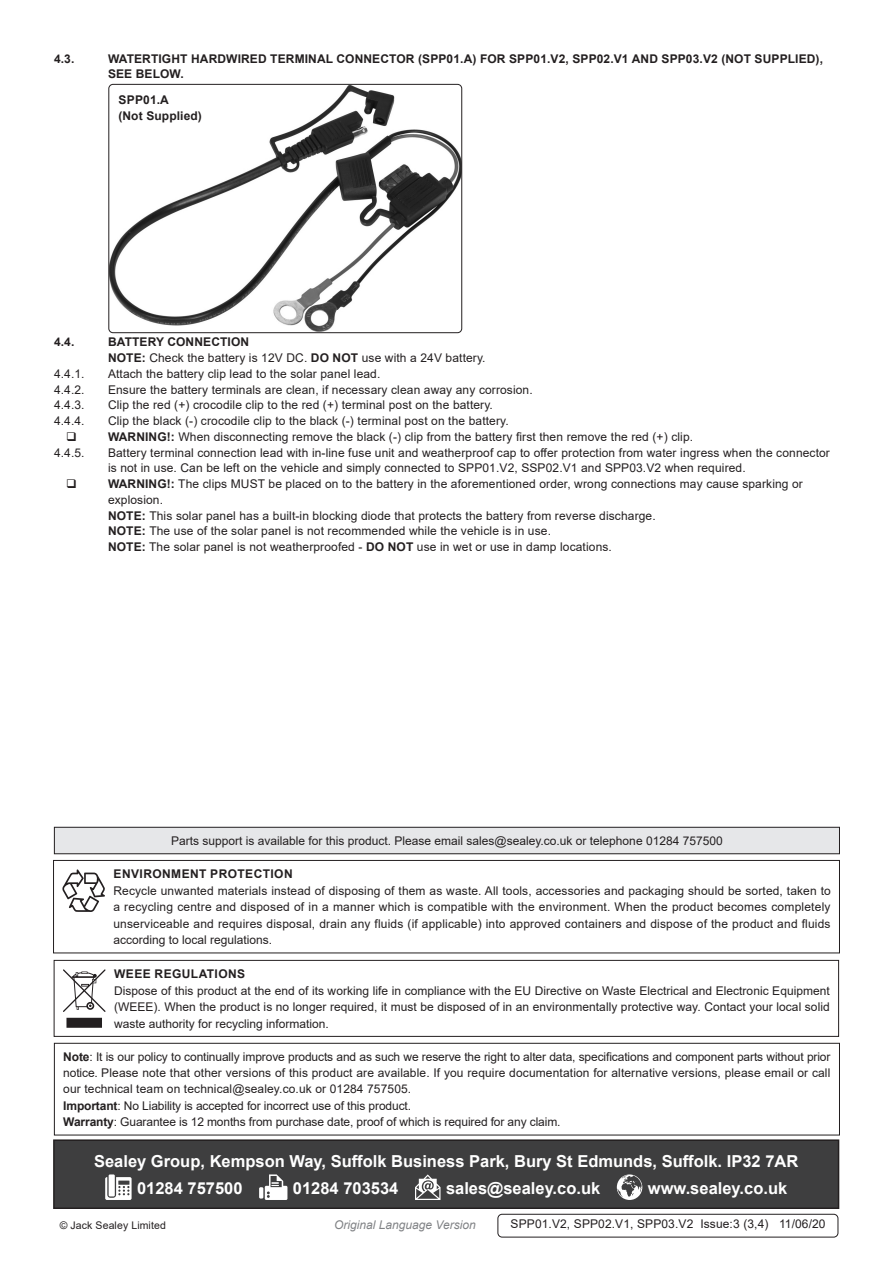
<style>
.page{position:relative;width:893px;height:1263px;background:#fff}
.page>*{position:absolute;margin:0;border:0;box-sizing:border-box;transform-origin:0 0}
.Footer_Contact_Infor{font:700 16.5px "Arial";color:#fff}
.Enviroment_Protectio{font:12px/16.5px "Arial";letter-spacing:.01em;color:#231f20}
.Important_Notificati{font:12px/16px "Arial";letter-spacing:-.01em;color:#231f20;text-align:justify}
.Body{font:12px "Arial";letter-spacing:.01em;color:#231f20}
.Weee_Regulation_Body{font:12px/16.5px "Arial";color:#231f20;text-align:justify}
.Enviroment_Protectio-2{font:700 12px/15.8px "Arial";letter-spacing:.01em;color:#231f20}
.Parts_Support_Body{font:12px "Arial";color:#231f20}
.Body__Footer{font:12px "Arial";letter-spacing:.01em;color:#231f20}
.t1{font:italic 12px "Arial";color:#808285}
.Enviroment_Protectio-3{font:700 12px "Arial";letter-spacing:.035em;color:#231f20}
.Body-2{font:700 12px "Arial";letter-spacing:.01em;color:#231f20}
.Weee_Regulation_Head{font:700 12px "Arial";letter-spacing:.035em;color:#231f20}
.Body__Justified__7pt{font:10.5px "Arial";letter-spacing:.01em;color:#231f20}
.s1{font-weight:700}
</style>
<div class="page">
<div style="left:54px;top:1140px;width:784px;height:68px;background:#3e3e3f"></div>
<svg style="left:105px;top:1177px;width:27px;height:23px"></svg>
<div style="left:109px;top:1174px;width:6px;height:22px;background:#fff"></div>
<svg style="left:259px;top:1187px;width:4px;height:11px"></svg>
<svg style="left:265px;top:1174px;width:22px;height:26px"></svg>
<svg style="left:415px;top:1174px;width:25px;height:26px"></svg>
<svg style="left:617px;top:1174px;width:25px;height:26px"></svg>
<div style="left:53px;top:1139px;width:786px;height:70px;border:2px solid #231f20"></div>
<div style="left:53px;top:860px;width:787px;height:93px;border:1px solid #231f20"></div>
<svg style="left:62px;top:869px;width:43px;height:43px"></svg>
<div style="left:54px;top:960px;width:785px;height:77px;border:1px solid #231f20"></div>
<div style="left:67px;top:1018px;width:34px;height:9px;background:#231f20"></div>
<div style="left:66px;top:1018px;width:36px;height:10px;border:2px solid #231f20"></div>
<svg style="left:63px;top:969px;width:43px;height:43px"></svg>
<img style="left:110px;top:84px;width:352px;height:249px">
<div style="left:108px;top:84px;width:354px;height:249px;border:1px solid #231f20;border-radius:4px"></div>
<div style="left:54px;top:1043px;width:786px;height:92px;border:1px solid #231f20"></div>
<div style="left:54px;top:827px;width:785px;height:27px;background:#e6e7e9"></div>
<div style="left:54px;top:827px;width:786px;height:27px;border:1px solid #231f20"></div>
<div style="left:497px;top:1214px;width:341px;height:23px;border:1px solid #231f20;border-radius:4px"></div>
<p class="Enviroment_Protectio-2" style="left:54px;top:51px;width:22px">4.3.</p>
<p class="Enviroment_Protectio-2" style="left:108px;top:51px;width:717px">WATERTIGHT HARDWIRED TERMINAL CONNECTOR (SPP01.A) FOR SPP01.V2, SPP02.V1 AND SPP03.V2 (NOT SUPPLIED),<br>SEE BELOW.</p>
<p class="Body-2" style="left:119px;top:91px;width:52px">SPP01.A</p>
<p class="Body-2" style="left:118px;top:107px;width:85px">(Not Supplied)</p>
<p class="Enviroment_Protectio-2" style="left:54px;top:334px;width:22px">4.4.</p>
<p class="Enviroment_Protectio-2" style="left:108px;top:334px;width:143px">BATTERY CONNECTION</p>
<p class="Body" style="left:108px;top:350px;width:379px"><span class="s1">NOTE:</span> Check the battery is 12V DC. <span class="s1">DO NOT</span> use with a 24V battery.</p>
<p class="Enviroment_Protectio" style="left:54px;top:365px;width:32px">4.4.1.</p>
<p class="Enviroment_Protectio" style="left:108px;top:365px;width:274px">Attach the battery clip lead to the solar panel lead.</p>
<p class="Enviroment_Protectio" style="left:54px;top:381px;width:32px">4.4.2.</p>
<p class="Enviroment_Protectio" style="left:108px;top:381px;width:426px">Ensure the battery terminals are clean, if necessary clean away any corrosion.</p>
<p class="Enviroment_Protectio" style="left:54px;top:397px;width:32px">4.4.3.</p>
<p class="Enviroment_Protectio" style="left:108px;top:397px;width:386px">Clip the red (+) crocodile clip to the red (+) terminal post on the battery.</p>
<p class="Enviroment_Protectio" style="left:54px;top:412px;width:32px">4.4.4.</p>
<p class="Enviroment_Protectio" style="left:108px;top:412px;width:402px">Clip the black (-) crocodile clip to the black (-) terminal post on the battery.</p>
<p class="Enviroment_Protectio" style="left:108px;top:428px;width:587px"><span class="s1">WARNING!:</span> When disconnecting remove the black (-) clip from the battery first then remove the red (+) clip.</p>
<p class="Enviroment_Protectio" style="left:54px;top:444px;width:32px">4.4.5.</p>
<p class="Enviroment_Protectio" style="left:108px;top:444px;width:723px;line-height:15.8px">Battery terminal connection lead with in-line fuse unit and weatherproof cap to offer protection from water ingress when the connector is not in use. Can be left on the vehicle and simply connected to SPP01.V2, SSP02.V1 and SPP03.V2 when required.</p>
<p class="Enviroment_Protectio" style="left:108px;top:476px;width:696px;line-height:15.8px"><span class="s1">WARNING!:</span> The clips MUST be placed on to the battery in the aforementioned order, wrong connections may cause sparking or explosion.</p>
<p class="Body" style="left:108px;top:507px;width:549px"><span class="s1">NOTE:</span> This solar panel has a built-in blocking diode that protects the battery from reverse discharge.</p>
<p class="Body" style="left:108px;top:523px;width:444px"><span class="s1">NOTE:</span> The use of the solar panel is not recommended while the vehicle is in use.</p>
<p class="Body" style="left:108px;top:539px;width:505px"><span class="s1">NOTE:</span> The solar panel is not weatherproofed - <span class="s1">DO NOT</span> use in wet or use in damp locations.</p>
<p class="Parts_Support_Body" style="left:171px;top:832px;width:553px">Parts support is available for this product. Please email sales@sealey.co.uk or telephone 01284 757500</p>
<p class="Enviroment_Protectio-3" style="left:114px;top:865px;width:181px">ENVIRONMENT PROTECTION</p>
<p class="Enviroment_Protectio" style="left:113px;top:882px;width:719px;text-align:justify">Recycle unwanted materials instead of disposing of them as waste. All tools, accessories and packaging should be sorted, taken to a recycling centre and disposed of in a manner which is compatible with the environment. When the product becomes completely unserviceable and requires disposal, drain any fluids (if applicable) into approved containers and dispose of the product and fluids according to local regulations.</p>
<p class="Weee_Regulation_Head" style="left:114px;top:965px;width:133px">WEEE REGULATIONS</p>
<p class="Weee_Regulation_Body" style="left:114px;top:982px;width:717px">Dispose of this product at the end of its working life in compliance with the EU Directive on Waste Electrical and Electronic Equipment (WEEE). When the product is no longer required, it must be disposed of in an environmentally protective way. Contact your local solid waste authority for recycling information.</p>
<p class="Important_Notificati" style="left:63px;top:1048px;width:769px"><span class="s1">Note</span>: It is our policy to continually improve products and as such we reserve the right to alter data, specifications and component parts without prior notice. Please note that other versions of this product are available. If you require documentation for alternative versions, please email or call our technical team on technical@sealey.co.uk or 01284 757505.</p>
<p class="Important_Notificati" style="left:63px;top:1097px;width:349px"><span class="s1">Important</span>: No Liability is accepted for incorrect use of this product.</p>
<p class="Important_Notificati" style="left:63px;top:1114px;width:499px"><span class="s1">Warranty</span>: Guarantee is 12 months from purchase date, proof of which is required for any claim.</p>
<p class="Footer_Contact_Infor" style="left:94px;top:1149px;width:706px">Sealey Group, Kempson Way, Suffolk Business Park, Bury St Edmunds, Suffolk. IP32 7AR</p>
<p class="Footer_Contact_Infor" style="left:137px;top:1176px;width:107px">01284 757500</p>
<p class="Footer_Contact_Infor" style="left:293px;top:1176px;width:107px">01284 703534</p>
<p class="Footer_Contact_Infor" style="left:446px;top:1176px;width:156px">sales@sealey.co.uk</p>
<p class="Footer_Contact_Infor" style="left:648px;top:1176px;width:141px">www.sealey.co.uk</p>
<p class="Body__Justified__7pt" style="left:60px;top:1218px;width:108px">© Jack Sealey Limited</p>
<p class="t1" style="left:334px;top:1217px;width:143px">Original Language Version</p>
<p class="Body__Footer" style="left:510px;top:1215px;width:317px">SPP01.V2, SPP02.V1, SPP03.V2 Issue:3 (3,4) 11/06/20</p>
</div>
